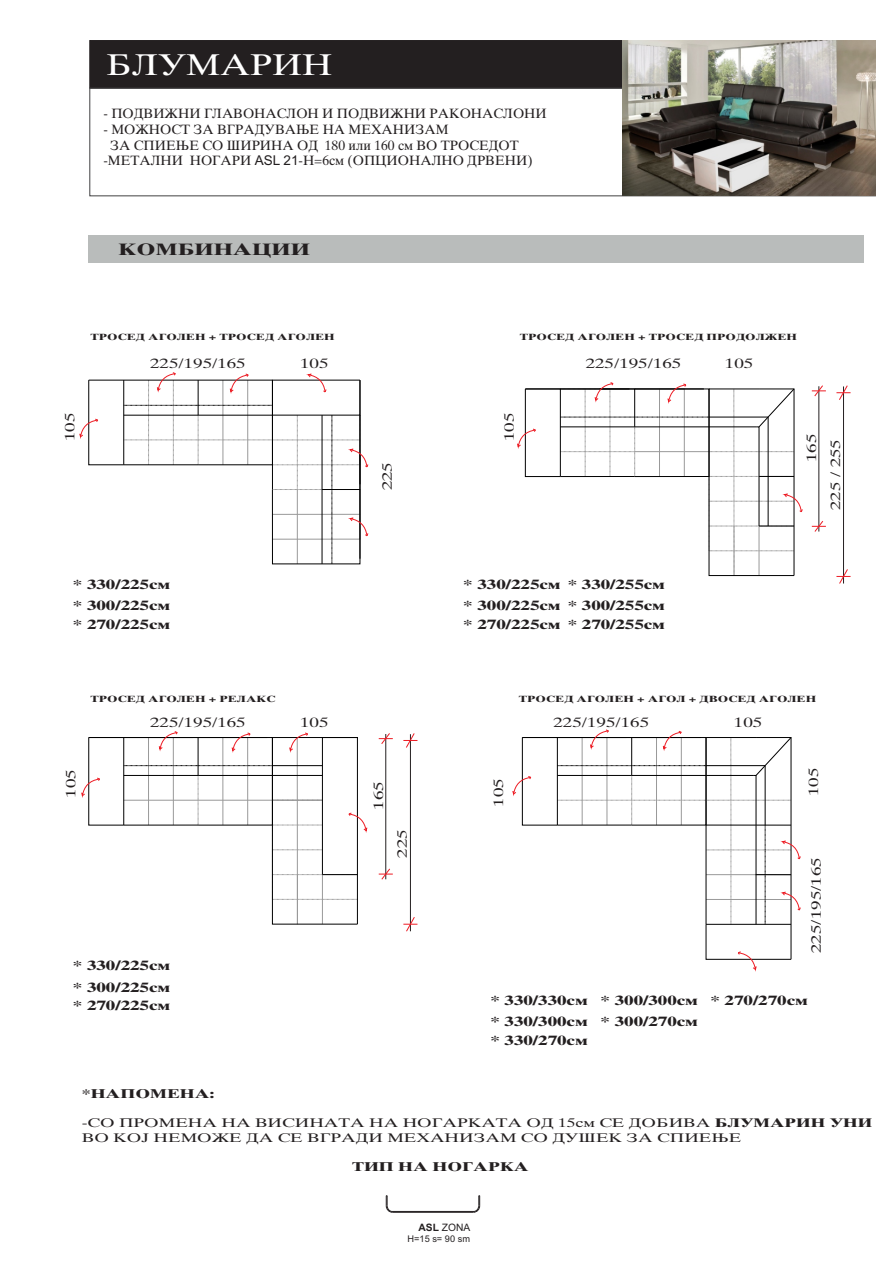
<style>
.page{position:relative;width:893px;height:1263px;background:#fff}
.page>*{position:absolute;margin:0;border:0;box-sizing:border-box;transform-origin:0 0}
.t1{font:30px "MACC Times";color:#fff;scale:1.2 1}
.t2{font:700 16.5px "MACC Times";color:#231f20;scale:1.4 1}
.t3{font:700 13.5px/21.8px "MACC Times";color:#231f20;scale:1.4 1}
.t4{font:13.5px "MACC Times";color:#231f20}
.t5{font:13.5px "MACC Times";color:#231f20;scale:1.4 1}
.t6{font:13.5px "MACC Times";color:#231f20;scale:1.39 1}
.t7{font:700 12.75px "MACC Times";color:#231f20;scale:1.4 1}
.t8{font:12.45px/14.5px "MACC Times";color:#231f20;scale:1.4 1}
.t9{font:10.2px "Arial";color:#231f20}
.t10{font:9.15px "Arial";color:#231f20}
.t11{font:700 9px "MACC Times";color:#231f20;scale:1.4 1}
.s1{font-family:"Arial"}
.s2{font-weight:700}
</style>
<div class="page">
<div style="left:88px;top:235px;width:775px;height:28px;background:#b9bcbb"></div>
<div style="left:89px;top:40px;width:786px;height:48px;background:#231f20"></div>
<div style="left:90px;top:88px;width:786px;height:108px;border:1px solid #414142"></div>
<div style="left:88px;top:237px;width:782px;height:22px;background:#b9bcbb"></div>
<hr style="left:392px;top:1212px;width:81px;height:1px;background:#231f20">
<hr style="left:392px;top:1211px;width:82px;height:1px;background:#231f20">
<svg style="left:385px;top:1195px;width:8px;height:18px"></svg>
<svg style="left:473px;top:1195px;width:7px;height:18px"></svg>
<hr style="left:385px;top:734px;width:1px;height:145px;background:#231f20">
<svg style="left:379px;top:733px;width:14px;height:11px"></svg>
<svg style="left:379px;top:868px;width:14px;height:12px"></svg>
<hr style="left:410px;top:734px;width:1px;height:197px;background:#231f20">
<svg style="left:403px;top:733px;width:14px;height:15px"></svg>
<svg style="left:403px;top:917px;width:14px;height:15px"></svg>
<hr style="left:819px;top:386px;width:1px;height:145px;background:#231f20">
<svg style="left:812px;top:385px;width:14px;height:11px"></svg>
<svg style="left:812px;top:521px;width:14px;height:11px"></svg>
<hr style="left:843px;top:386px;width:1px;height:197px;background:#231f20">
<svg style="left:836px;top:385px;width:14px;height:15px"></svg>
<svg style="left:836px;top:569px;width:14px;height:15px"></svg>
<svg style="left:79px;top:372px;width:289px;height:192px"></svg>
<svg style="left:517px;top:382px;width:286px;height:194px"></svg>
<svg style="left:512px;top:729px;width:289px;height:242px"></svg>
<svg style="left:81px;top:731px;width:286px;height:194px"></svg>
<img style="left:622px;top:41px;width:253px;height:155px">
<h1 class="t1" style="left:106px;top:54px;width:190px">BLUMARIN</h1>
<p class="t4" style="left:103px;top:109px;width:445px">- PODVI@NI GLAVONASLON I PODVI@NI RAKONASLONI</p>
<p class="t4" style="left:103px;top:125px;width:347px">- MO@NOST ZA VGRADUVAWE NA MEHANIZAM</p>
<p class="t4" style="left:110px;top:140px;width:410px">ZA SPIEWE SO [IRINA OD 180 ili 160 sm VO TROSEDOT</p>
<p class="t4" style="left:103px;top:156px;width:431px">-METALNI NOGARI <span class="s1">ASL 21</span>-N=6sm (OPCIONALNO DRVENI)</p>
<p class="t2" style="left:119px;top:243px;width:138px">KOMBINACII</p>
<p class="t11" style="left:90px;top:334px;width:176px">TROSED AGOLEN + TROSED AGOLEN</p>
<p class="t5" style="left:150px;top:358px;width:70px">225/195/165</p>
<p class="t5" style="left:300px;top:358px;width:22px">105</p>
<p class="t11" style="left:520px;top:334px;width:200px">TROSED AGOLEN + TROSED PRODOL@EN</p>
<p class="t5" style="left:586px;top:358px;width:70px">225/195/165</p>
<p class="t5" style="left:725px;top:358px;width:22px">105</p>
<p class="t5" style="left:65px;top:441px;width:22px;rotate:-90deg">105</p>
<p class="t5" style="left:504px;top:441px;width:22px;rotate:-90deg">105</p>
<p class="t5" style="left:382px;top:490px;width:22px;rotate:-90deg">225</p>
<p class="t5" style="left:807px;top:462px;width:22px;rotate:-90deg">165</p>
<p class="t6" style="left:830px;top:510px;width:53px;rotate:-90deg">225 / 255</p>
<p class="t3" style="left:73px;top:574px;width:71px">* 330/225sm * 300/225sm</p>
<p class="t3" style="left:73px;top:615px;width:71px">* 270/225sm</p>
<p class="t3" style="left:463px;top:574px;width:71px">* 330/225sm * 300/225sm</p>
<p class="t3" style="left:463px;top:615px;width:71px">* 270/225sm</p>
<p class="t3" style="left:568px;top:574px;width:71px">* 330/255sm * 300/255sm</p>
<p class="t3" style="left:568px;top:615px;width:71px">* 270/255sm</p>
<p class="t11" style="left:90px;top:696px;width:134px">TROSED AGOLEN + RELAKS</p>
<p class="t11" style="left:519px;top:696px;width:214px">TROSED AGOLEN + AGOL + DVOSED AGOLEN</p>
<p class="t5" style="left:150px;top:717px;width:70px">225/195/165</p>
<p class="t5" style="left:300px;top:717px;width:22px">105</p>
<p class="t5" style="left:553px;top:717px;width:70px">225/195/165</p>
<p class="t5" style="left:734px;top:717px;width:22px">105</p>
<p class="t5" style="left:66px;top:798px;width:22px;rotate:-90deg">105</p>
<p class="t5" style="left:374px;top:810px;width:22px;rotate:-90deg">165</p>
<p class="t5" style="left:493px;top:807px;width:22px;rotate:-90deg">105</p>
<p class="t5" style="left:808px;top:796px;width:22px;rotate:-90deg">105</p>
<p class="t5" style="left:397px;top:858px;width:22px;rotate:-90deg">225</p>
<p class="t5" style="left:811px;top:953px;width:70px;rotate:-90deg">225/195/165</p>
<p class="t3" style="left:73px;top:956px;width:71px">* 330/225sm * 300/225sm</p>
<p class="t3" style="left:73px;top:996px;width:71px">* 270/225sm</p>
<p class="t3" style="left:490px;top:991px;width:71px">* 330/330sm * 330/300sm</p>
<p class="t3" style="left:490px;top:1031px;width:71px">* 330/270sm</p>
<p class="t3" style="left:601px;top:991px;width:71px">* 300/300sm * 300/270sm</p>
<p class="t3" style="left:710px;top:991px;width:71px">* 270/270sm</p>
<p class="t7" style="left:82px;top:1088px;width:96px">*NAPOMENA:</p>
<p class="t8" style="left:82px;top:1117px;width:566px">-SO PROMENA NA VISINATA NA NOGARKATA OD 15sm SE DOBIVA <span class="s2">BLUMARIN UNI<br></span>VO KOJ NEMO@E DA SE VGRADI MEHANIZAM SO DU[EK ZA SPIEWE</p>
<p class="t7" style="left:352px;top:1162px;width:128px">TIP NA NOGARKA</p>
<p class="t9" style="left:418px;top:1223px;width:53px"><span class="s2">ASL</span> ZONA</p>
<p class="t10" style="left:407px;top:1235px;width:64px">H=15 s= 90 sm</p>
</div>
